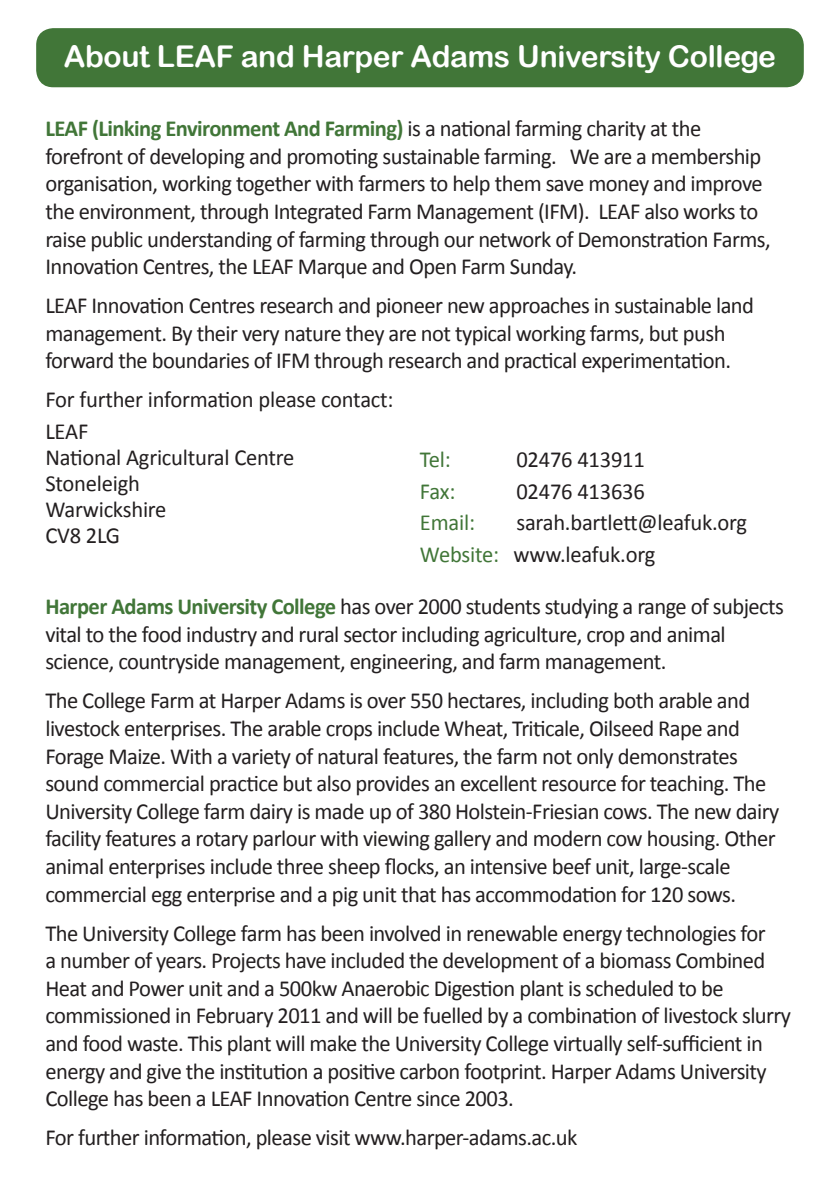
<style>
.page{position:relative;width:840px;height:1191px;background:#fff}
.page>*{position:absolute;margin:0;border:0;box-sizing:border-box;transform-origin:0 0}
.t1{font:30px "Arial Rounded MT Bold";letter-spacing:-.01em;color:#fff}
.t2{font:23px/27.6px "Calibri";letter-spacing:-.025em;color:#231f20}
.t3{font:23px "Calibri";letter-spacing:-.01em;color:#417638}
.s1{font-weight:700;color:#417638}
.s2{color:#417638}
</style>
<div class="page">
<div style="left:36px;top:28px;width:767px;height:59px;background:#417638;border-radius:17px"></div>
<h1 class="t1" style="left:64px;top:39px;width:713px">About LEAF and Harper Adams University College</h1>
<p class="t2" style="left:45px;top:114px;width:726px"><span class="s1">LEAF (Linking Environment And Farming)</span> is a national farming charity at the forefront of developing and promoting sustainable farming. We are a membership organisation, working together with farmers to help them save money and improve the environment, through Integrated Farm Management (IFM). LEAF also works to raise public understanding of farming through our network of Demonstration Farms, Innovation Centres, the LEAF Marque and Open Farm Sunday.</p>
<p class="t2" style="left:45px;top:291px;width:709px">LEAF Innovation Centres research and pioneer new approaches in sustainable land management. By their very nature they are not typical working farms, but push forward the boundaries of IFM through research and practical experimentation.</p>
<p class="t2" style="left:45px;top:383px;width:349px;line-height:31.6px">For further information please contact:<br>LEAF</p>
<p class="t2" style="left:45px;top:443px;width:250px;line-height:26px">National Agricultural Centre<br>Stoneleigh<br>Warwickshire<br>CV8 2LG</p>
<p class="t3" style="left:420px;top:445px;width:32px">Tel:</p>
<p class="t2" style="left:516px;top:444px;width:130px">02476 413911</p>
<p class="t3" style="left:420px;top:476px;width:37px">Fax:</p>
<p class="t2" style="left:516px;top:476px;width:130px">02476 413636</p>
<p class="t3" style="left:420px;top:508px;width:57px">Email:</p>
<p class="t2" style="left:420px;top:506px;width:328px;line-height:31.8px;text-indent:96px">sarah.bartlett@leafuk.org<br><span class="s2">Website:</span> www.leafuk.org</p>
<p class="t2" style="left:45px;top:591px;width:739px"><span class="s1">Harper Adams University College</span> has over 2000 students studying a range of subjects vital to the food industry and rural sector including agriculture, crop and animal science, countryside management, engineering, and farm management.</p>
<p class="t2" style="left:45px;top:686px;width:735px">The College Farm at Harper Adams is over 550 hectares, including both arable and livestock enterprises. The arable crops include Wheat, Triticale, Oilseed Rape and Forage Maize. With a variety of natural features, the farm not only demonstrates sound commercial practice but also provides an excellent resource for teaching. The University College farm dairy is made up of 380 Holstein-Friesian cows. The new dairy facility features a rotary parlour with viewing gallery and modern cow housing. Other animal enterprises include three sheep flocks, an intensive beef unit, large-scale commercial egg enterprise and a pig unit that has accommodation for 120 sows.</p>
<p class="t2" style="left:45px;top:918px;width:746px">The University College farm has been involved in renewable energy technologies for<br>a number of years. Projects have included the development of a biomass Combined Heat and Power unit and a 500kw Anaerobic Digestion plant is scheduled to be commissioned in February 2011 and will be fuelled by a combination of livestock slurry and food waste. This plant will make the University College virtually self-sufficient in energy and give the institution a positive carbon footprint. Harper Adams University College has been a LEAF Innovation Centre since 2003.</p>
<p class="t2" style="left:45px;top:1122px;width:533px">For further information, please visit www.harper-adams.ac.uk</p>
</div>
